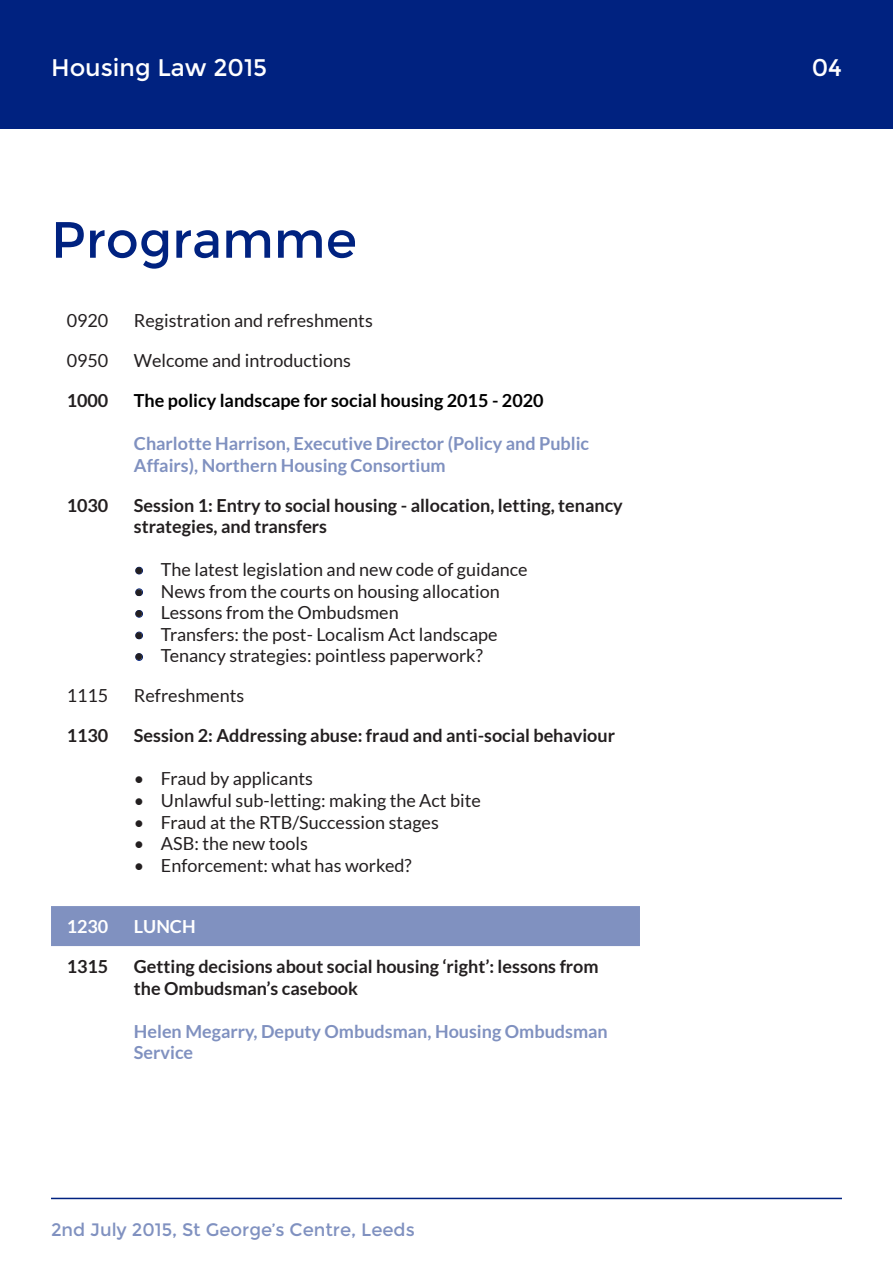
<style>
.page{position:relative;width:893px;height:1263px;background:#fff}
.page>*{position:absolute;margin:0;border:0;box-sizing:border-box;transform-origin:0 0}
.Headers{font:51px "Montserrat";color:#002280}
.t1{font:24px "Montserrat";color:#fff}
.Table_style_bold{font:18px "Lato";color:#231f20}
.Table_style{font:700 18px/21.6px "Lato";color:#231f20}
.Table_style_bold-2{font:700 18px/21.6px "Lato";color:#8091c0}
.Table_style-2{font:18px "Lato";color:#231f20}
.Table_style_bold-3{font:700 18px "Lato";color:#000}
.t2{font:18px "Montserrat";color:#8091c0}
.Table_style-3{font:700 18px "Lato";color:#fff}
</style>
<div class="page">
<div style="left:0;top:0;width:893px;height:128px;background:#002280"></div>
<hr style="left:51px;top:1198px;width:791px;height:1px;background:#002280">
<div style="left:51px;top:906px;width:589px;height:40px;background:#8091c0"></div>
<svg style="left:135px;top:566px;width:8px;height:9px"></svg>
<svg style="left:135px;top:588px;width:8px;height:8px"></svg>
<svg style="left:135px;top:610px;width:8px;height:8px"></svg>
<svg style="left:135px;top:631px;width:8px;height:8px"></svg>
<svg style="left:135px;top:653px;width:8px;height:8px"></svg>
<h2 class="t1" style="left:51px;top:53px;width:217px">Housing Law 2015</h2>
<h2 class="t1" style="left:812px;top:53px;width:32px">04</h2>
<p class="Headers" style="left:51px;top:210px;width:308px">Programme</p>
<p class="Table_style_bold" style="left:67px;top:310px;width:43px">0920</p>
<p class="Table_style_bold" style="left:134px;top:310px;width:240px">Registration and refreshments</p>
<p class="Table_style-2" style="left:67px;top:350px;width:43px">0950</p>
<p class="Table_style-2" style="left:134px;top:350px;width:219px">Welcome and introductions</p>
<p class="Table_style" style="left:67px;top:389px;width:43px">1000</p>
<p class="Table_style_bold-3" style="left:134px;top:390px;width:411px">The policy landscape for social housing 2015 - 2020</p>
<p class="Table_style_bold-2" style="left:134px;top:432px;width:457px">Charlotte Harrison, Executive Director (Policy and Public<br>Affairs), Northern Housing Consortium</p>
<p class="Table_style" style="left:67px;top:494px;width:43px">1030</p>
<p class="Table_style" style="left:134px;top:494px;width:490px">Session 1: Entry to social housing - allocation, letting, tenancy strategies, and transfers</p>
<p class="Table_style_bold" style="left:134px;top:559px;width:395px">• The latest legislation and new code of guidance</p>
<p class="Table_style_bold" style="left:134px;top:581px;width:367px">• News from the courts on housing allocation</p>
<p class="Table_style_bold" style="left:134px;top:603px;width:266px">• Lessons from the Ombudsmen</p>
<p class="Table_style_bold" style="left:134px;top:624px;width:365px">• Transfers: the post- Localism Act landscape</p>
<p class="Table_style_bold" style="left:134px;top:646px;width:350px">• Tenancy strategies: pointless paperwork?</p>
<p class="Table_style-2" style="left:67px;top:686px;width:43px">1115</p>
<p class="Table_style-2" style="left:134px;top:686px;width:112px">Refreshments</p>
<p class="Table_style" style="left:67px;top:725px;width:43px">1130</p>
<p class="Table_style" style="left:134px;top:725px;width:483px">Session 2: Addressing abuse: fraud and anti-social behaviour</p>
<p class="Table_style_bold" style="left:134px;top:769px;width:181px">• Fraud by applicants</p>
<p class="Table_style_bold" style="left:134px;top:790px;width:349px">• Unlawful sub-letting: making the Act bite</p>
<p class="Table_style_bold" style="left:134px;top:812px;width:306px">• Fraud at the RTB/Succession stages</p>
<p class="Table_style_bold" style="left:134px;top:833px;width:175px">• ASB: the new tools</p>
<p class="Table_style_bold" style="left:134px;top:855px;width:279px">• Enforcement: what has worked?</p>
<p class="Table_style-3" style="left:67px;top:916px;width:43px">1230</p>
<p class="Table_style-3" style="left:134px;top:916px;width:63px">LUNCH</p>
<p class="Table_style" style="left:67px;top:956px;width:43px">1315</p>
<p class="Table_style" style="left:134px;top:956px;width:466px">Getting decisions about social housing ‘right’: lessons from the Ombudsman’s casebook</p>
<p class="Table_style_bold-2" style="left:134px;top:1020px;width:475px">Helen Megarry, Deputy Ombudsman, Housing Ombudsman<br>Service</p>
<p class="t2" style="left:51px;top:1219px;width:365px">2nd July 2015, St George’s Centre, Leeds</p>
</div>
